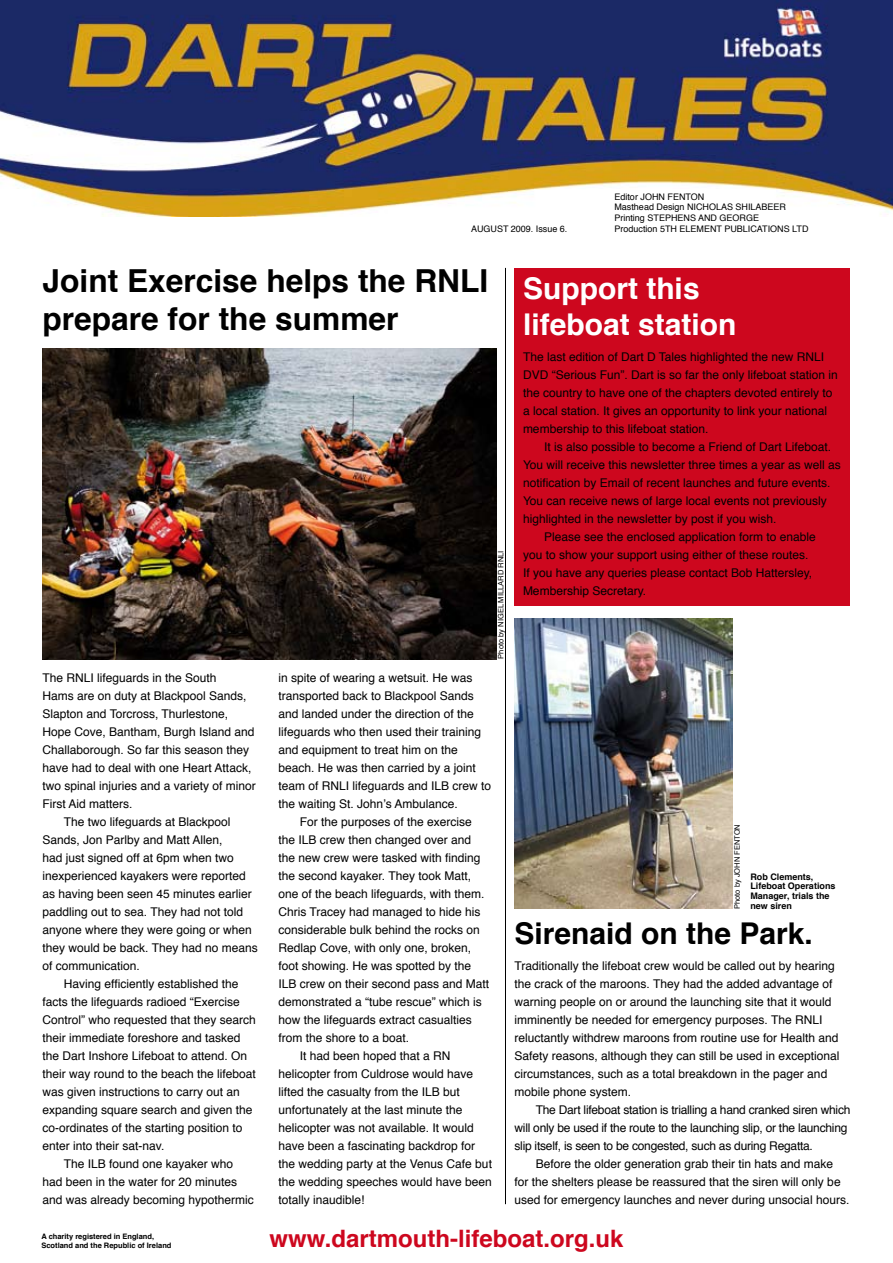
<style>
.page{position:relative;width:893px;height:1263px;background:#fff}
.page>*{position:absolute;margin:0;border:0;box-sizing:border-box;transform-origin:0 0}
.t1{font:700 31.65px/38.1px "Helvetica";color:#000}
.t2{font:700 30px/36px "Helvetica";color:#fff}
.t3{font:700 30px "Helvetica";color:#000}
.t4{font:700 24px "Helvetica";color:#cd071e}
.t5{font:12px/18px "Helvetica";color:#000}
.t6{font:12px/18px "Helvetica";letter-spacing:-.02em;color:#000}
.t7{font:9px/10.8px "Helvetica";color:#000}
.t8{font:700 9px/9.8px "Helvetica";color:#000}
.t9{font:700 7.5px/9px "Helvetica";color:#000}
.t10{font:7.5px "Helvetica";color:#000}
</style>
<div class="page">
<img style="left:0;top:0;width:893px;height:216px">
<img style="left:43px;top:349px;width:453px;height:310px">
<div style="left:514px;top:268px;width:336px;height:338px;background:#cd071e"></div>
<img style="left:514px;top:618px;width:218px;height:291px">
<hr style="left:505px;top:268px;width:1px;height:936px;background:#000">
<p class="t7" style="left:471px;top:223px;width:27px">AUGUST</p>
<p class="t7" style="left:511px;top:223px;width:58px">2009. Issue 6.</p>
<p class="t7" style="left:614px;top:191px;width:173px">Editor John Fenton<br>Masthead Design Nicholas Shilabee r<br>Printing STEPHENS AN D GEORGE<br>Production 5th eleme</p>
<p class="t7" style="left:710px;top:224px;width:100px">nt publications LTD</p>
<h1 class="t1" style="left:43px;top:262px;width:447px">Joint Exercise helps the RNLI prepare for the summer</h1>
<h2 class="t2" style="left:523px;top:271px;width:215px">Support this lifeboat station</h2>
<p class="t5" style="left:523px;top:349px;width:316px">The last edition of Dart D Tales highlighted the new RNLI<br>DVD “Serious Fun”. Dart is so far the only lifeboat station in the country to have one of the chapters devoted entirely to a local station. It gives an opportunity to link your national membership to this lifeboat station.</p>
<p class="t5" style="left:544px;top:439px;width:288px">It is also possible to become a Friend of Dart Lifeboat.</p>
<p class="t5" style="left:523px;top:457px;width:319px">You will receive this newsletter three times a year as well as</p>
<p class="t5" style="left:523px;top:475px;width:309px">notification by Email of recent launches and future events.</p>
<p class="t5" style="left:523px;top:493px;width:305px">You can receive news of large local events not previously</p>
<p class="t5" style="left:523px;top:511px;width:255px">highlighted in the newsletter by post if you wish.</p>
<p class="t5" style="left:544px;top:529px;width:273px">Please see the enclosed application form to enable</p>
<p class="t5" style="left:523px;top:547px;width:287px">you to show your support using either of these routes.</p>
<p class="t5" style="left:523px;top:565px;width:291px">If you have any queries please contact Bob Hattersley,</p>
<p class="t5" style="left:523px;top:583px;width:125px">Membership Secretary.</p>
<p class="t10" style="left:495px;top:658px;width:108px;rotate:-90deg">Photo by NIGEL MILLARD RNLI</p>
<p class="t5" style="left:43px;top:669px;width:32px">The RNLI</p>
<p class="t5" style="left:97px;top:669px;width:121px">lifeguards in the South</p>
<p class="t5" style="left:43px;top:687px;width:206px">Hams are on duty at Blackpool Sands,</p>
<p class="t5" style="left:43px;top:705px;width:187px">Slapton and Torcross, Thurlestone,</p>
<p class="t5" style="left:43px;top:723px;width:214px">Hope Cove, Bantham, Burgh Island and</p>
<p class="t5" style="left:43px;top:741px;width:208px">Challaborough. So far this season they</p>
<p class="t5" style="left:43px;top:759px;width:210px">have had to deal with one Heart Attack,</p>
<p class="t5" style="left:43px;top:777px;width:215px">two spinal injuries and a variety of minor</p>
<p class="t5" style="left:43px;top:795px;width:92px">First Aid matters.</p>
<p class="t5" style="left:64px;top:813px;width:168px">The two lifeguards at Blackpool</p>
<p class="t5" style="left:43px;top:831px;width:182px">Sands, Jon Parlby and Matt Allen,</p>
<p class="t5" style="left:43px;top:849px;width:193px">had just signed off at 6pm when two</p>
<p class="t5" style="left:43px;top:867px;width:205px">inexperienced kayakers were reported</p>
<p class="t5" style="left:43px;top:885px;width:211px">as having been seen 45 minutes earlier</p>
<p class="t5" style="left:43px;top:903px;width:202px">paddling out to sea. They had not told</p>
<p class="t5" style="left:43px;top:921px;width:211px">anyone where they were going or when</p>
<p class="t5" style="left:43px;top:939px;width:217px">they would be back. They had no means</p>
<p class="t5" style="left:43px;top:957px;width:99px">of communication.</p>
<p class="t5" style="left:64px;top:975px;width:176px">Having efficiently established the</p>
<p class="t5" style="left:43px;top:993px;width:199px">facts the lifeguards radioed “Exercise</p>
<p class="t5" style="left:43px;top:1011px;width:215px">Control” who requested that they search</p>
<p class="t5" style="left:43px;top:1029px;width:200px">their immediate foreshore and tasked</p>
<p class="t5" style="left:43px;top:1047px;width:206px">the Dart I nshore Lifeboat to attend. On</p>
<p class="t5" style="left:43px;top:1065px;width:215px">their way round to the beach the lifeboat</p>
<p class="t5" style="left:43px;top:1083px;width:199px">was given instructions to carry out an</p>
<p class="t5" style="left:43px;top:1101px;width:212px">expanding square search and given the</p>
<p class="t5" style="left:43px;top:1119px;width:202px">co-ordinates of the starting position to</p>
<p class="t5" style="left:43px;top:1137px;width:123px">enter into their sat-nav.</p>
<p class="t5" style="left:64px;top:1155px;width:31px">The ILB</p>
<p class="t5" style="left:43px;top:1155px;width:213px;text-indent:67px">found one kayaker who had been in the water for 20 minutes and was already becoming hypothermic</p>
<p class="t9" style="left:41px;top:1232px;width:132px">A charity registered in England,<br>Scotland and the Republic of Ireland</p>
<p class="t5" style="left:278px;top:669px;width:204px">in spite of wearing a wetsuit. He was transported back to Blackpool Sands and landed under the direction of the lifeguards who then used their training and equipment to treat him on the beach. He was then carried by a joint team of RNLI</p>
<p class="t5" style="left:353px;top:777px;width:86px">lifeguards and ILB</p>
<p class="t5" style="left:453px;top:777px;width:40px">crew to</p>
<p class="t5" style="left:278px;top:795px;width:181px">the waiting St. John’s Ambulance.</p>
<p class="t5" style="left:300px;top:813px;width:174px">For the purposes of the exercise</p>
<p class="t5" style="left:278px;top:831px;width:27px">the ILB</p>
<p class="t5" style="left:278px;top:831px;width:208px;text-indent:41px">crew then changed over and the new crew were tasked with finding the second kayaker. They took Matt, one of the beach lifeguards, with them.<br>Chris Tracey had managed to hide his considerable bulk behind the rocks on<br>Redlap Cove, with only one, broken, foot showing. He was spotted by the<br>ILB</p>
<p class="t5" style="left:300px;top:975px;width:191px">crew on their second pass and Matt</p>
<p class="t5" style="left:278px;top:993px;width:205px">demonstrated a “tube rescue” which is</p>
<p class="t5" style="left:278px;top:1011px;width:195px">how the lifeguards extract casualties</p>
<p class="t5" style="left:278px;top:1029px;width:132px">from the shore to a boat.</p>
<p class="t5" style="left:300px;top:1047px;width:143px">It had been hoped that a RN</p>
<p class="t5" style="left:278px;top:1065px;width:196px">helicopter from Culdrose would have</p>
<p class="t5" style="left:278px;top:1083px;width:150px">lifted the casualty from the ILB</p>
<p class="t5" style="left:278px;top:1083px;width:215px;text-indent:165px">but unfortunately at the last minute the helicopter was not available. It would have been a fascinating backdrop for the wedding party at the Venus Cafe but the wedding speeches would have been totally inaudible!</p>
<p class="t10" style="left:731px;top:909px;width:85px;rotate:-90deg">Photo by JOHN FENTON</p>
<p class="t8" style="left:750px;top:872px;width:87px">Rob Clements,<br>Lifeboat Operations<br>Manager, trials the new siren</p>
<h2 class="t3" style="left:514px;top:909px;width:300px">Sirenaid on the Park.</h2>
<p class="t5" style="left:514px;top:957px;width:326px">Traditionally the lifeboat crew would be called out by hearing the crack of the maroons. They had the added advantage of warning people on or around the launching site that it would imminently be needed for emergency purposes. The RNLI reluctantly withdrew maroons from routine use for Health and Safety reasons, although they can still be used in exceptional circumstances, such as a total breakdown in the pager and mobile phone system.</p>
<p class="t6" style="left:514px;top:1101px;width:337px;text-indent:21px">The Dart lifeboat station is trialling a hand cranked siren which will only be used if the route to the launching slip, or the launching slip itself, is seen to be congested, such as during Regatta.</p>
<p class="t5" style="left:514px;top:1155px;width:336px;text-indent:21px">Before the older generation grab their tin hats and make for the shelters please be reassured that the siren will only be used for emergency launches and never during unsocial hours.</p>
<h3 class="t4" style="left:270px;top:1219px;width:355px">www.dartmouth-lifeboat.org.uk</h3>
</div>
